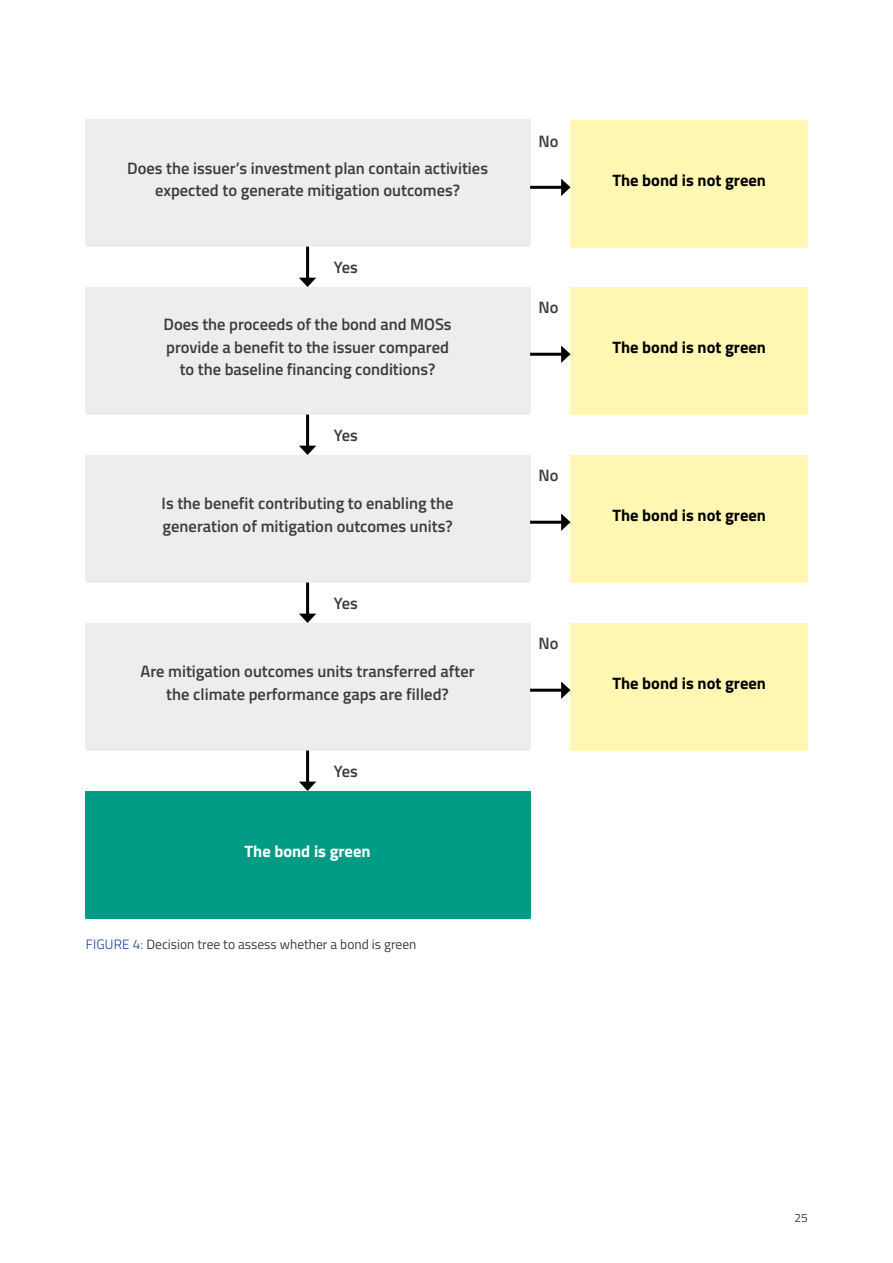
<style>
.page{position:relative;width:893px;height:1263px;background:#fff}
.page>*{position:absolute;margin:0;border:0;box-sizing:border-box;transform-origin:0 0}
.t1{font:600 16.5px/22.5px "Titillium";color:#3c3c3b;text-align:center}
.t2{font:700 16.5px "Titillium";color:#000}
.t3{font:700 16.5px "Titillium";color:#fff}
.t4{font:13.5px "Titillium";color:#3c3c3b}
.t5{font:12px "Titillium";color:#3c3c3b}
.s1{font-weight:300;color:#164194}
</style>
<div class="page">
<div style="left:85px;top:119px;width:445px;height:128px;background:#ededed"></div>
<div style="left:85px;top:287px;width:445px;height:128px;background:#ededed"></div>
<div style="left:85px;top:455px;width:445px;height:128px;background:#ededed"></div>
<div style="left:85px;top:623px;width:445px;height:127px;background:#ededed"></div>
<div style="left:85px;top:791px;width:445px;height:127px;background:#009b84"></div>
<div style="left:570px;top:120px;width:238px;height:128px;background:#fff7b2"></div>
<div style="left:570px;top:287px;width:238px;height:128px;background:#fff7b2"></div>
<div style="left:570px;top:455px;width:238px;height:128px;background:#fff7b2"></div>
<div style="left:570px;top:623px;width:238px;height:127px;background:#fff7b2"></div>
<hr style="left:306px;top:247px;width:3px;height:33px;background:#000">
<svg style="left:299px;top:278px;width:17px;height:9px"></svg>
<hr style="left:530px;top:186px;width:34px;height:3px;background:#000">
<svg style="left:561px;top:179px;width:9px;height:17px"></svg>
<hr style="left:530px;top:353px;width:34px;height:3px;background:#000">
<svg style="left:561px;top:345px;width:9px;height:18px"></svg>
<hr style="left:530px;top:521px;width:34px;height:3px;background:#000">
<svg style="left:561px;top:513px;width:9px;height:18px"></svg>
<hr style="left:530px;top:689px;width:34px;height:3px;background:#000">
<svg style="left:561px;top:681px;width:9px;height:18px"></svg>
<hr style="left:306px;top:415px;width:3px;height:33px;background:#000">
<svg style="left:299px;top:446px;width:17px;height:9px"></svg>
<hr style="left:306px;top:583px;width:3px;height:33px;background:#000">
<svg style="left:299px;top:614px;width:17px;height:9px"></svg>
<hr style="left:306px;top:750px;width:3px;height:34px;background:#000">
<svg style="left:299px;top:781px;width:17px;height:10px"></svg>
<p class="t1" style="left:127px;top:156px;width:362px">Does the issuer’s investment plan contain activities expected to generate mitigation outcomes?</p>
<p class="t1" style="left:334px;top:255px;width:26px">Yes</p>
<p class="t1" style="left:163px;top:312px;width:290px">Does the proceeds of the bond and MOSs provide a benefit to the issuer compared to the baseline financing conditions?</p>
<p class="t1" style="left:334px;top:423px;width:26px">Yes</p>
<p class="t1" style="left:162px;top:492px;width:293px;text-align:left">Is the benefit contributing to enabling the generation of mitigation outcomes units?</p>
<p class="t1" style="left:334px;top:591px;width:26px">Yes</p>
<p class="t1" style="left:140px;top:660px;width:336px">Are mitigation outcomes units transferred after the climate performance gaps are filled?</p>
<p class="t1" style="left:334px;top:759px;width:26px">Yes</p>
<p class="t3" style="left:245px;top:838px;width:127px">The bond is green</p>
<p class="t4" style="left:86px;top:934px;width:332px"><span class="s1">FIGURE 4:</span> Decision tree to assess whether a bond is green</p>
<p class="t1" style="left:539px;top:129px;width:21px">No</p>
<p class="t1" style="left:539px;top:296px;width:21px">No</p>
<p class="t1" style="left:539px;top:464px;width:21px">No</p>
<p class="t1" style="left:539px;top:631px;width:21px">No</p>
<p class="t2" style="left:612px;top:167px;width:155px">The bond is not green</p>
<p class="t2" style="left:612px;top:334px;width:155px">The bond is not green</p>
<p class="t2" style="left:612px;top:502px;width:155px">The bond is not green</p>
<p class="t2" style="left:612px;top:670px;width:155px">The bond is not green</p>
<p class="t5" style="left:794px;top:1209px;width:15px">25</p>
</div>
